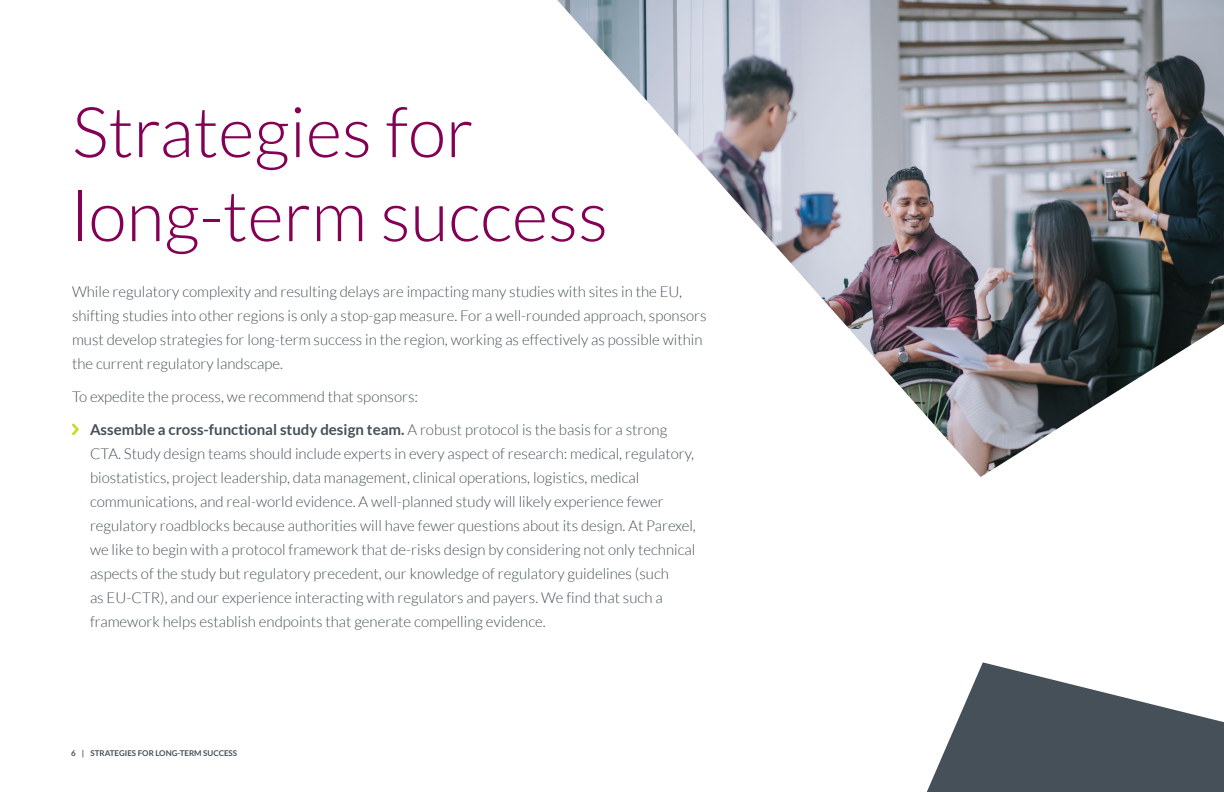
<style>
.page{position:relative;width:1224px;height:792px;background:#fff}
.page>*{position:absolute;margin:0;border:0;box-sizing:border-box;transform-origin:0 0}
.t1{font:300 70px/84px "Lato";color:#840055}
.t2{font:300 15px/24px "Lato";color:#465058}
.t3{font:700 8px "Lato";color:#465058}
.s1{font-weight:700}
</style>
<div class="page">
<svg style="left:927px;top:662px;width:297px;height:130px;fill:#465058"></svg>
<svg style="left:72px;top:423px;width:7px;height:12px"></svg>
<img style="left:557px;top:0;width:667px;height:477px">
<h1 class="t1" style="left:72px;top:90px;width:538px">Strategies for long-term success</h1>
<p class="t2" style="left:72px;top:280px;width:636px">While regulatory complexity and resulting delays are impacting many studies with sites in the EU, shifting studies into other regions is only a stop-gap measure. For a well-rounded approach, sponsors must develop strategies for long-term success in the region, working as effectively as possible within the current regulatory landscape.</p>
<p class="t2" style="left:72px;top:385px;width:348px">To expedite the process, we recommend that sponsors:</p>
<p class="t2" style="left:90px;top:418px;width:607px"><span class="s1">Assemble a cross-functional study design team.</span> A robust protocol is the basis for a strong CTA. Study design teams should include experts in every aspect of research: medical, regulatory, biostatistics, project leadership, data management, clinical operations, logistics, medical communications, and real-world evidence. A well-planned study will likely experience fewer regulatory roadblocks because authorities will have fewer questions about its design. At Parexel, we like to begin with a protocol framework that de-risks design by considering not only technical aspects of the study but regulatory precedent, our knowledge of regulatory guidelines (such<br>as EU-CTR), and our experience interacting with regulators and payers. We find that such a framework helps establish endpoints that generate compelling evidence.</p>
<p class="t3" style="left:71px;top:749px;width:168px">6 | STRATEGIES FOR LONG-TERM SUCCESS</p>
</div>
